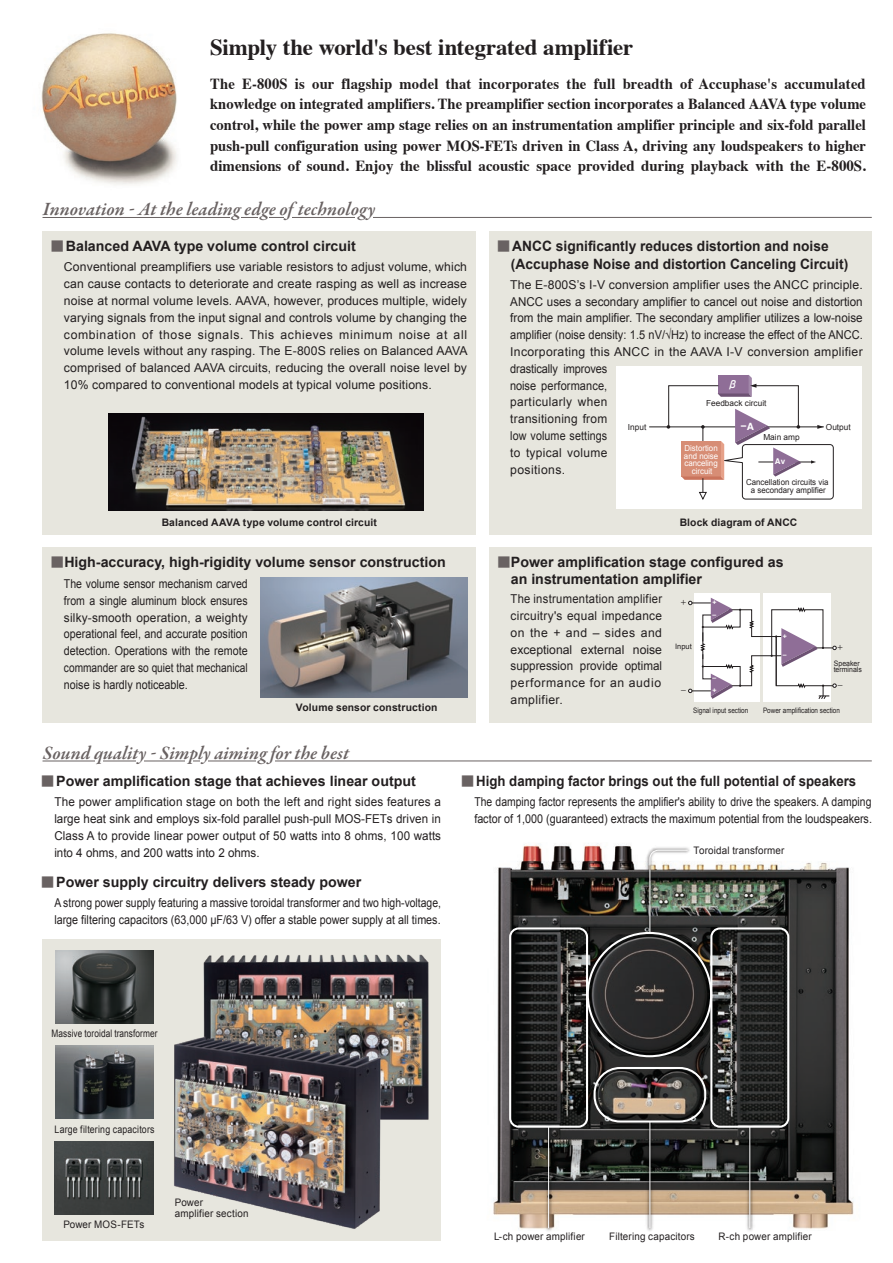
<style>
.page{position:relative;width:893px;height:1263px;background:#fff}
.page>*{position:absolute;margin:0;border:0;box-sizing:border-box;transform-origin:0 0}
.t1{font:700 22.8px "Times";letter-spacing:-.01em;color:#231f20}
.t2{font:italic 600 19.2px "Garamond Premr Pro";color:#696262}
.t3{font:700 15.3px/20.7px "Times";color:#231f20;text-align:justify;scale:.95 1}
.t4{font:700 14.25px/17.4px "Arial";color:#231f20}
.t5{font:700 14.25px "Arial";color:#231f20;scale:.93 1}
.t6{font:12.15px/16.8px "Arial";color:#231f20}
.t7{font:12.15px/16.8px "Arial";color:#231f20;scale:.85 1}
.t8{font:12.15px/16.8px "Arial";color:#231f20;text-align:justify;scale:.86 1}
.t9{font:12.15px/16.8px "Arial";color:#231f20;text-align:justify;scale:.96 1}
.t10{font:12.15px/16.8px "Arial";color:#231f20;text-align:justify;scale:.92 1}
.t11{font:10.35px/10.5px "Arial";letter-spacing:.02em;color:#231f20;scale:.95 1}
.t12{font:700 10.35px "Arial";letter-spacing:.01em;color:#231f20}
.t13{font:10.35px "Arial";letter-spacing:.02em;color:#231f20;scale:.8 1}
.t14{font:10.35px "Arial";letter-spacing:.02em;color:#231f20;scale:.85 1}
.t15{font:700 10.05px "Shin Go Pro";color:#fff;scale:.7 1}
.t16{font:500 10.05px "Shin Go Pro";color:#fff}
.t17{font:8.25px/7.4px "Arial";color:#231f20;text-align:center;scale:.95 1}
.t18{font:8.25px/7.4px "Arial";color:#fff;text-align:center;scale:.95 1}
.t19{font:8.25px "Arial";color:#231f20}
.t20{font:700 7.95px "Helvetica";color:#fff}
.t21{font:7.5px "Arial";color:#231f20;scale:.85 1}
.t22{font:7.5px/6.6px "Arial";color:#231f20;scale:.93 1}
.t23{font:7.5px "Arial";color:#231f20}
.t24{font:700 6.75px/12.1px "Helvetica";color:#fff}
.t25{font:6.75px "Shin Go Pro";color:#231f20}
.s1{font-family:"Shin Go Pro";font-weight:500;font-size:13.05px;color:#696262}
.s2{font-family:"Helvetica"}
</style>
<div class="page">
<img style="left:493px;top:843px;width:361px;height:387px">
<div style="left:42px;top:231px;width:434px;height:303px;background:#e7e6de"></div>
<div style="left:489px;top:231px;width:382px;height:303px;background:#e7e6de"></div>
<div style="left:616px;top:367px;width:246px;height:142px;background:#fff"></div>
<img style="left:41px;top:33px;width:136px;height:152px">
<hr style="left:649px;top:426px;width:99px;height:1px;background:#231f20">
<svg style="left:667px;top:375px;width:167px;height:125px"></svg>
<div style="left:489px;top:547px;width:382px;height:175px;background:#e7e6de"></div>
<div style="left:763px;top:594px;width:68px;height:108px;background:#fff"></div>
<div style="left:694px;top:594px;width:66px;height:108px;background:#fff"></div>
<svg style="left:688px;top:598px;width:149px;height:101px"></svg>
<div style="left:42px;top:547px;width:434px;height:175px;background:#e7e6de"></div>
<img style="left:644px;top:845px;width:50px;height:93px">
<img style="left:649px;top:849px;width:40px;height:85px">
<img style="left:644px;top:1117px;width:12px;height:114px">
<hr style="left:649px;top:1121px;width:1px;height:107px;background:#fff">
<img style="left:544px;top:1121px;width:10px;height:110px">
<hr style="left:548px;top:1126px;width:1px;height:102px;background:#fff">
<div style="left:509px;top:927px;width:79px;height:201px;border:2px solid #fff;border-radius:9px"></div>
<img style="left:745px;top:1121px;width:10px;height:110px">
<hr style="left:749px;top:1126px;width:1px;height:102px;background:#fff">
<div style="left:710px;top:927px;width:79px;height:201px;border:2px solid #fff;border-radius:9px"></div>
<div style="left:594px;top:1067px;width:112px;height:55px;border:2px solid #fff;border-radius:26px"></div>
<img style="left:260px;top:578px;width:207px;height:120px">
<div style="left:42px;top:940px;width:399px;height:301px;background:#e7e6de"></div>
<hr style="left:43px;top:217px;width:829px;height:1px;background:#696262">
<svg style="left:355px;top:217px;width:18px;height:1px"></svg>
<hr style="left:43px;top:761px;width:829px;height:1px;background:#696262">
<img style="left:55px;top:1141px;width:56px;height:73px">
<img style="left:55px;top:950px;width:96px;height:73px">
<img style="left:55px;top:1046px;width:56px;height:73px">
<img style="left:108px;top:414px;width:315px;height:96px">
<img style="left:151px;top:939px;width:290px;height:78px">
<img style="left:111px;top:1017px;width:318px;height:212px">
<h1 class="t1" style="left:210px;top:26px;width:425px">Simply the world's best integrated amplifier</h1>
<p class="t3" style="left:210px;top:72px;width:692px">The E-800S is our flagship model that incorporates the full breadth of Accuphase's accumulated knowledge on integrated amplifiers. The preamplifier section incorporates a Balanced AAVA type volume control, while the power amp stage relies on an instrumentation amplifier principle and six-fold parallel push-pull configuration using power MOS-FETs driven in Class A, driving any loudspeakers to higher dimensions of sound. Enjoy the blissful acoustic space provided during playback with the E-800S.</p>
<h2 class="t2" style="left:43px;top:197px;width:334px">Innovation ‒ At the leading edge of technology</h2>
<p class="t4" style="left:51px;top:238px;width:307px"><span class="s1">■</span> Balanced AAVA type volume control circuit</p>
<p class="t6" style="left:64px;top:259px;width:405px;text-align:justify">Conventional preamplifiers use variable resistors to adjust volume, which can cause contacts to deteriorate and create rasping as well as increase noise at normal volume levels. AAVA, however, produces multiple, widely varying signals from the input signal and controls volume by changing the combination of those signals. This achieves minimum noise at all volume levels without any rasping. The E-800S relies on Balanced AAVA comprised of balanced AAVA circuits, reducing the overall noise level by 10% compared to conventional models at typical volume positions.</p>
<p class="t12" style="left:162px;top:515px;width:217px">Balanced AAVA type volume control circuit</p>
<p class="t4" style="left:51px;top:554px;width:396px"><span class="s1">■</span>High-accuracy, high-rigidity volume sensor construction</p>
<p class="t8" style="left:64px;top:575px;width:215px">The volume sensor mechanism carved from a single aluminum block ensures silky-smooth operation, a weighty operational feel, and accurate position detection. Operations with the remote commander are so quiet that mechanical noise is hardly noticeable.</p>
<p class="t12" style="left:296px;top:701px;width:143px">Volume sensor construction</p>
<h2 class="t2" style="left:43px;top:741px;width:308px">Sound quality ‒ Simply aiming for the best</h2>
<p class="t4" style="left:511px;top:238px;width:339px;text-indent:-14px"><span class="s1">■</span> ANCC significantly reduces distortion and noise (Accuphase Noise and distortion Canceling Circuit)</p>
<p class="t6" style="left:510px;top:276px;width:354px">The E-800S’s I-V conversion amplifier uses the ANCC principle.<br>ANCC uses a secondary amplifier to cancel out noise and distortion from the main amplifier. The secondary amplifier utilizes a low-noise amplifier (noise density: 1.5 nV/√Hz) to increase the effect of the ANCC.<br>Incorporating this ANCC in the AAVA I-V conversion amplifier drastically improves<br>noise performance,<br>particularly when<br>transitioning from<br>low volume settings<br>to typical volume<br>positions.</p>
<p class="t16" style="left:728px;top:375px;width:12px">β</p>
<p class="t19" style="left:706px;top:398px;width:62px">Feedback circuit</p>
<p class="t19" style="left:763px;top:432px;width:38px">Main amp</p>
<p class="t18" style="left:684px;top:445px;width:38px">Distortion and noise canceling circuit</p>
<p class="t15" style="left:740px;top:418px;width:21px">－<span class="s2">A</span></p>
<p class="t19" style="left:826px;top:421px;width:26px">Output</p>
<p class="t19" style="left:628px;top:421px;width:20px">Input</p>
<p class="t20" style="left:775px;top:457px;width:12px">Av</p>
<p class="t17" style="left:746px;top:479px;width:88px">Cancellation circuits via a secondary amplifier</p>
<p class="t12" style="left:680px;top:515px;width:119px">Block diagram of ANCC</p>
<p class="t4" style="left:511px;top:554px;width:274px;line-height:16.6px;text-indent:-13px"><span class="s1">■</span>Power amplification stage configured as an instrumentation amplifier</p>
<p class="t10" style="left:510px;top:591px;width:166px">The instrumentation amplifier circuitry's equal impedance on the + and – sides and exceptional external noise suppression provide optimal performance for an audio amplifier.</p>
<p class="t24" style="left:712px;top:597px;width:5px">+ –</p>
<p class="t25" style="left:680px;top:597px;width:8px">＋</p>
<p class="t24" style="left:783px;top:630px;width:5px">+</p>
<p class="t23" style="left:675px;top:642px;width:18px">Input</p>
<p class="t25" style="left:837px;top:642px;width:8px">＋</p>
<p class="t24" style="left:783px;top:649px;width:5px">–</p>
<p class="t22" style="left:834px;top:660px;width:32px">Speaker terminals</p>
<p class="t24" style="left:712px;top:673px;width:5px">– +</p>
<p class="t25" style="left:837px;top:680px;width:8px">－</p>
<p class="t25" style="left:680px;top:684px;width:8px">－</p>
<p class="t21" style="left:693px;top:705px;width:66px">Signal input section</p>
<p class="t21" style="left:763px;top:705px;width:92px">Power amplification section</p>
<p class="t4" style="left:41px;top:773px;width:376px"><span class="s1">■</span> Power amplification stage that achieves linear output</p>
<p class="t9" style="left:54px;top:794px;width:404px">The power amplification stage on both the left and right sides features a large heat sink and employs six-fold parallel push-pull MOS-FETs driven in Class A to provide linear power output of 50 watts into 8 ohms, 100 watts into 4 ohms, and 200 watts into 2 ohms.</p>
<p class="t4" style="left:41px;top:874px;width:322px"><span class="s1">■</span> Power supply circuitry delivers steady power</p>
<p class="t7" style="left:54px;top:895px;width:456px">A strong power supply featuring a massive toroidal transformer and two high-voltage, large filtering capacitors (63,000 μF/63 V) offer a stable power supply at all times.</p>
<p class="t5" style="left:461px;top:772px;width:426px"><span class="s1">■</span> High damping factor brings out the full potential of speakers</p>
<p class="t7" style="left:474px;top:794px;width:469px">The damping factor represents the amplifier's ability to drive the speakers. A damping factor of 1,000 (guaranteed) extracts the maximum potential from the loudspeakers.</p>
<p class="t11" style="left:694px;top:845px;width:97px">Toroidal transformer</p>
<p class="t13" style="left:51px;top:1027px;width:134px">Massive toroidal transformer</p>
<p class="t14" style="left:55px;top:1122px;width:119px">Large filtering capacitors</p>
<p class="t11" style="left:63px;top:1219px;width:87px">Power MOS-FETs</p>
<p class="t11" style="left:175px;top:1197px;width:79px">Power<br>amplifier section</p>
<p class="t11" style="left:494px;top:1231px;width:97px">L-ch power amplifier</p>
<p class="t11" style="left:609px;top:1231px;width:92px">Filtering capacitors</p>
<p class="t11" style="left:719px;top:1231px;width:100px">R-ch power amplifier</p>
</div>
